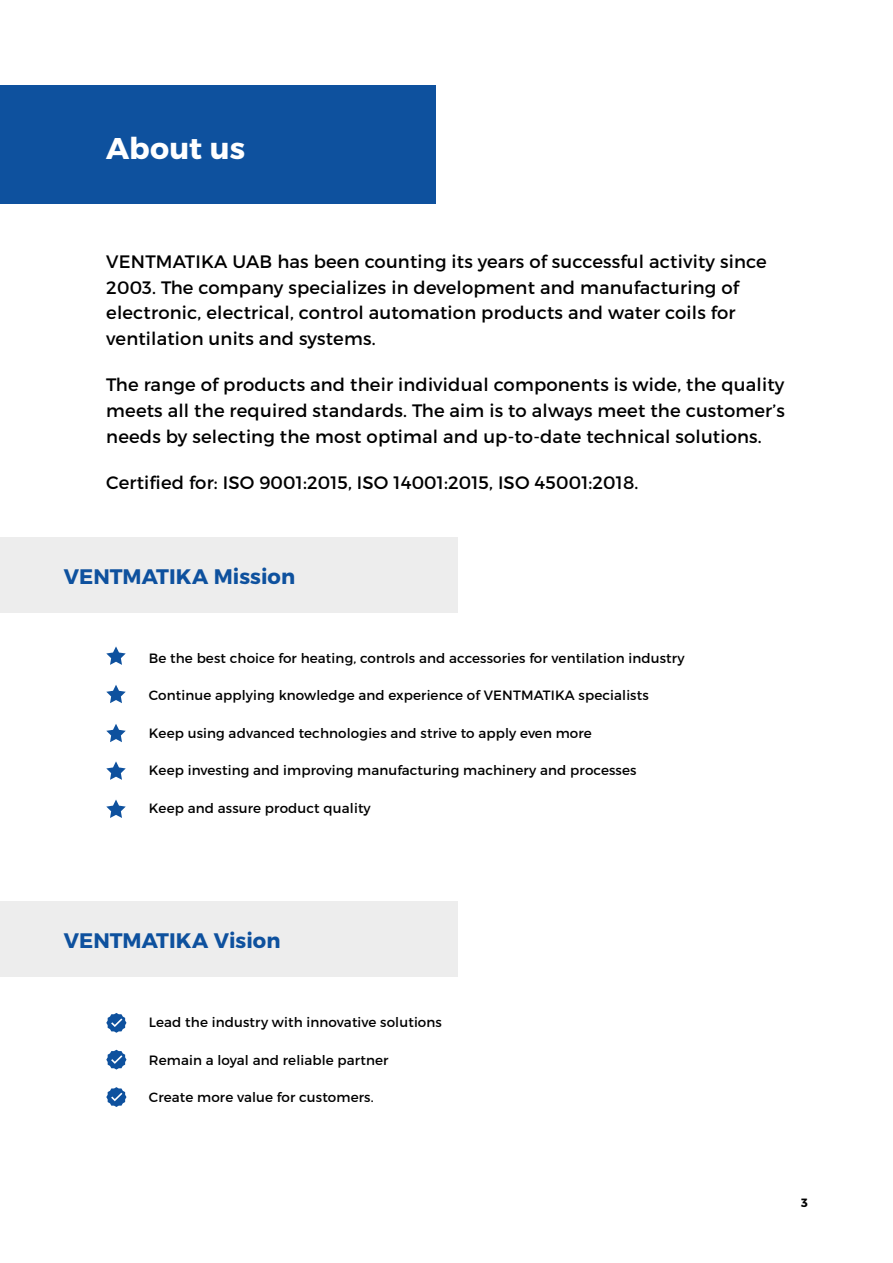
<style>
.page{position:relative;width:893px;height:1263px;background:#fff}
.page>*{position:absolute;margin:0;border:0;box-sizing:border-box;transform-origin:0 0}
.t1{font:700 30px "Montserrat";color:#fff}
.t2{font:700 21px "Montserrat";color:#0e519e}
.t3{font:18px/25.5px "Montserrat";letter-spacing:.01em;color:#000}
.t4{font:13.5px "Montserrat";letter-spacing:.01em;color:#000}
.t5{font:700 12px "Montserrat";color:#000}
</style>
<div class="page">
<svg style="left:106px;top:646px;width:20px;height:19px"></svg>
<svg style="left:106px;top:685px;width:20px;height:18px"></svg>
<svg style="left:106px;top:724px;width:20px;height:18px"></svg>
<svg style="left:106px;top:761px;width:20px;height:19px"></svg>
<svg style="left:106px;top:799px;width:20px;height:19px"></svg>
<div style="left:0;top:85px;width:435px;height:119px;background:#0e519e"></div>
<div style="left:0;top:537px;width:457px;height:75px;background:#ededed"></div>
<div style="left:0;top:901px;width:457px;height:76px;background:#ededed"></div>
<svg style="left:106px;top:1087px;width:20px;height:20px"></svg>
<svg style="left:106px;top:1050px;width:20px;height:19px"></svg>
<svg style="left:106px;top:1013px;width:20px;height:20px"></svg>
<h1 class="t1" style="left:106px;top:130px;width:140px">About us</h1>
<p class="t3" style="left:106px;top:249px;width:662px">VENTMATIKA UAB has been counting its years of successful activity since 2003. The company specializes in development and manufacturing of electronic, electrical, control automation products and water coils for ventilation units and systems.</p>
<p class="t3" style="left:106px;top:372px;width:680px;text-align:justify">The range of products and their individual components is wide, the quality meets all the required standards. The aim is to always meet the customer’s needs by selecting the most optimal and up-to-date technical solutions.</p>
<p class="t3" style="left:106px;top:470px;width:534px">Certified for: ISO 9001:2015, ISO 14001:2015, ISO 45001:2018.</p>
<p class="t2" style="left:64px;top:563px;width:233px">VENTMATIKA Mission</p>
<p class="t4" style="left:149px;top:650px;width:537px">Be the best choice for heating, controls and accessories for ventilation industry</p>
<p class="t4" style="left:149px;top:687px;width:501px">Continue applying knowledge and experience of VENTMATIKA specialists</p>
<p class="t4" style="left:149px;top:725px;width:445px">Keep using advanced technologies and strive to apply even more</p>
<p class="t4" style="left:149px;top:762px;width:489px">Keep investing and improving manufacturing machinery and processes</p>
<p class="t4" style="left:149px;top:800px;width:223px">Keep and assure product quality</p>
<p class="t2" style="left:64px;top:928px;width:218px">VENTMATIKA Vision</p>
<p class="t4" style="left:149px;top:1014px;width:295px">Lead the industry with innovative solutions</p>
<p class="t4" style="left:149px;top:1052px;width:241px">Remain a loyal and reliable partner</p>
<p class="t4" style="left:149px;top:1089px;width:226px">Create more value for customers.</p>
<p class="t5" style="left:801px;top:1195px;width:8px">3</p>
</div>
